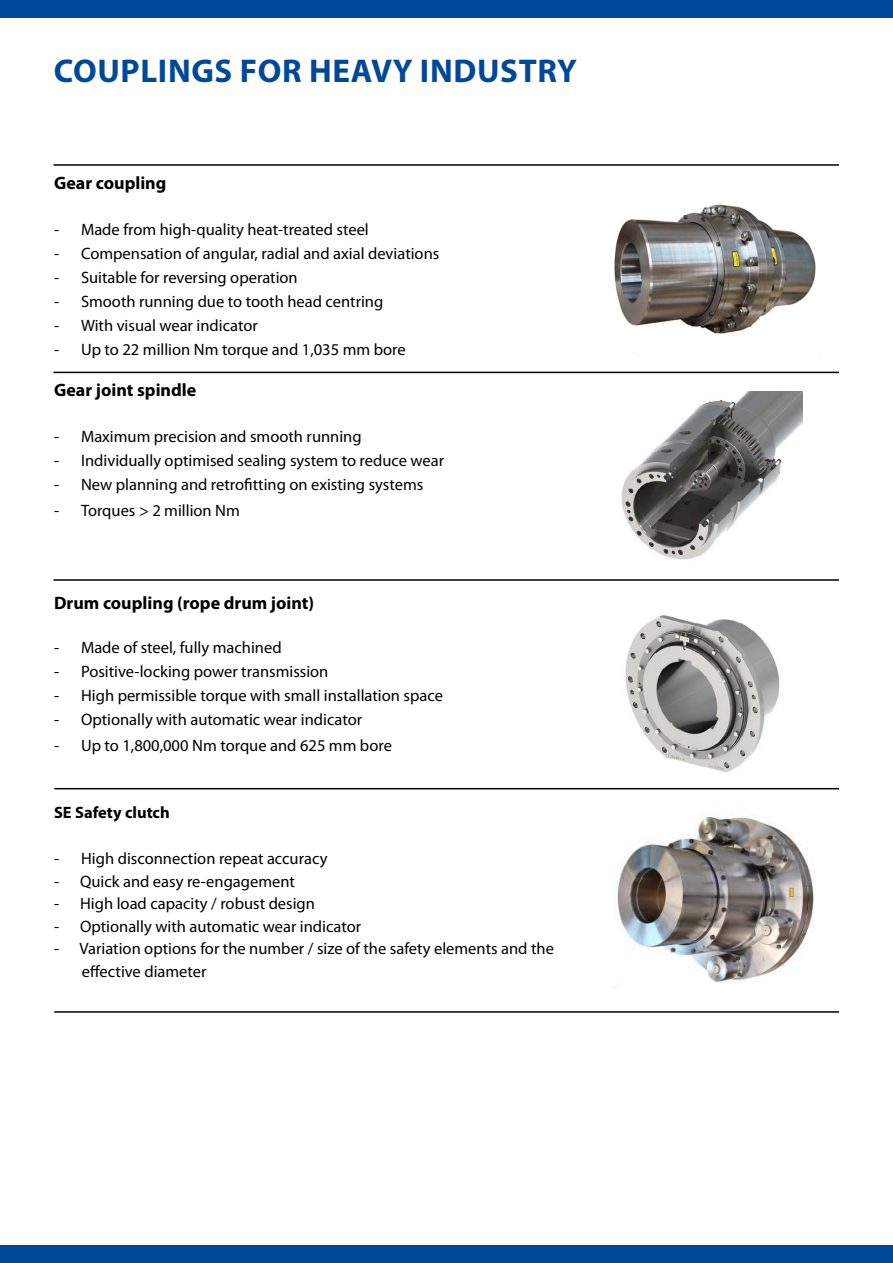
<style>
.page{position:relative;width:893px;height:1263px;background:#fff}
.page>*{position:absolute;margin:0;border:0;box-sizing:border-box;transform-origin:0 0}
.t1{font:700 33px "Myriad Pro";letter-spacing:.02em;color:#00489a}
.t2{font:700 18px "Myriad Pro";color:#000}
.t3{font:16.5px/22.5px "Myriad Pro";color:#000}
.t4{font:700 16.5px "Myriad Pro";color:#000}
</style>
<div class="page">
<hr style="left:53px;top:164px;width:786px;height:2px;background:#000">
<hr style="left:53px;top:372px;width:786px;height:1px;background:#000">
<img style="left:614px;top:204px;width:202px;height:130px">
<hr style="left:53px;top:579px;width:786px;height:2px;background:#000">
<img style="left:625px;top:615px;width:155px;height:158px">
<hr style="left:54px;top:788px;width:785px;height:1px;background:#000">
<img style="left:621px;top:391px;width:181px;height:169px">
<img style="left:617px;top:815px;width:197px;height:167px">
<hr style="left:54px;top:1011px;width:785px;height:2px;background:#000">
<div style="left:0;top:0;width:893px;height:17px;background:#00489a"></div>
<div style="left:0;top:1246px;width:893px;height:17px;background:#00489a"></div>
<h1 class="t1" style="left:54px;top:49px;width:525px">COUPLINGS FOR HEAVY INDUSTRY</h1>
<p class="t2" style="left:54px;top:172px;width:114px">Gear coupling</p>
<p class="t3" style="left:54px;top:218px;width:316px">- Made from high-quality heat-treated steel</p>
<p class="t3" style="left:54px;top:242px;width:387px">- Compensation of angular, radial and axial deviations</p>
<p class="t3" style="left:54px;top:266px;width:245px">- Suitable for reversing operation</p>
<p class="t3" style="left:54px;top:290px;width:331px">- Smooth running due to tooth head centring</p>
<p class="t3" style="left:54px;top:314px;width:205px">- With visual wear indicator</p>
<p class="t3" style="left:54px;top:338px;width:353px">- Up to 22 million Nm torque and 1,035 mm bore</p>
<p class="t2" style="left:54px;top:378px;width:144px">Gear joint spindle</p>
<p class="t3" style="left:54px;top:425px;width:309px">- Maximum precision and smooth running</p>
<p class="t3" style="left:54px;top:449px;width:392px">- Individually optimised sealing system to reduce wear</p>
<p class="t3" style="left:54px;top:473px;width:371px">- New planning and retrofitting on existing systems</p>
<p class="t3" style="left:54px;top:499px;width:188px">- Torques &gt; 2 million Nm</p>
<p class="t2" style="left:54px;top:591px;width:262px">Drum coupling (rope drum joint)</p>
<p class="t3" style="left:54px;top:636px;width:229px">- Made of steel, fully machined</p>
<p class="t3" style="left:54px;top:660px;width:276px">- Positive-locking power transmission</p>
<p class="t3" style="left:54px;top:684px;width:390px">- High permissible torque with small installation space</p>
<p class="t3" style="left:54px;top:708px;width:310px">- Optionally with automatic wear indicator</p>
<p class="t3" style="left:54px;top:734px;width:339px">- Up to 1,800,000 Nm torque and 625 mm bore</p>
<p class="t4" style="left:54px;top:801px;width:117px">SE Safety clutch</p>
<p class="t3" style="left:54px;top:847px;width:275px">- High disconnection repeat accuracy</p>
<p class="t3" style="left:54px;top:869px;width:242px">- Quick and easy re-engagement</p>
<p class="t3" style="left:54px;top:892px;width:262px">- High load capacity / robust design</p>
<p class="t3" style="left:54px;top:914px;width:309px">- Optionally with automatic wear indicator</p>
<p class="t3" style="left:82px;top:937px;width:473px;text-indent:-28px">- Variation options for the number / size of the safety elements and the effective diameter</p>
</div>
